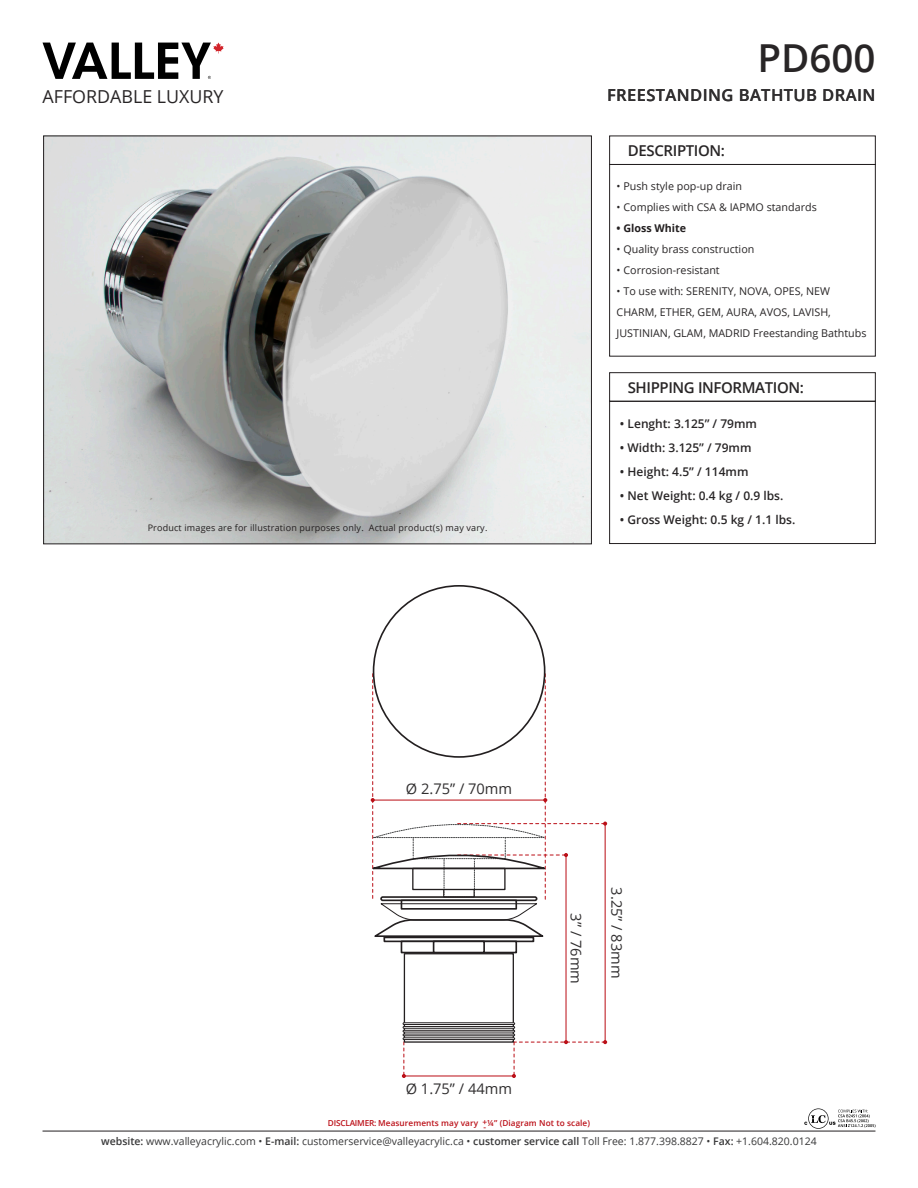
<style>
.page{position:relative;width:918px;height:1188px;background:#fff}
.page>*{position:absolute;margin:0;border:0;box-sizing:border-box;transform-origin:0 0}
.t1{font:600 38.55px "Open Sans";color:#282526}
.t2{font:17.85px "Open Sans";color:#282526}
.t3{font:600 16.5px "Open Sans";letter-spacing:.025em;color:#312f30}
.t4{font:600 15px "Open Sans";letter-spacing:-.025em;color:#282526}
.t5{font:14.7px "Open Sans";color:#312f30}
.t6{font:600 12px "Open Sans";color:#282526}
.t7{font:10.8px "Open Sans";color:#282526}
.t8{font:700 10.8px "Open Sans";color:#231f20}
.t9{font:10.5px "Open Sans";color:#383839}
.t10{font:9px "Open Sans";letter-spacing:.02em;color:#231f20}
.t11{font:600 8.25px "Open Sans";letter-spacing:.01em;color:#bb1018}
.s1{font-weight:600}
</style>
<div class="page">
<hr style="left:43px;top:1131px;width:832px;height:1px;background:#231f20">
<svg style="left:43px;top:43px;width:181px;height:36px"></svg>
<svg style="left:804px;top:1108px;width:72px;height:21px"></svg>
<div style="left:609px;top:372px;width:267px;height:30px;border:1px solid #231f20"></div>
<div style="left:609px;top:401px;width:267px;height:143px;border:1px solid #231f20"></div>
<img style="left:45px;top:138px;width:545px;height:404px">
<div style="left:609px;top:164px;width:267px;height:193px;border:1px solid #231f20"></div>
<div style="left:609px;top:136px;width:267px;height:29px;border:1px solid #231f20"></div>
<hr style="left:404px;top:1075px;width:110px;height:1px;background:#bb1018">
<svg style="left:402px;top:1042px;width:4px;height:36px"></svg>
<hr style="left:566px;top:855px;width:1px;height:187px;background:#bb1018">
<hr style="left:605px;top:824px;width:1px;height:218px;background:#bb1018">
<svg style="left:512px;top:1040px;width:95px;height:38px"></svg>
<div style="left:404px;top:953px;width:110px;height:90px;border:1px solid #231f20"></div>
<div style="left:403px;top:1023px;width:112px;height:2px;border:1px solid #231f20"></div>
<div style="left:403px;top:1026px;width:112px;height:3px;border:1px solid #231f20"></div>
<div style="left:403px;top:1030px;width:112px;height:2px;border:1px solid #231f20"></div>
<div style="left:403px;top:1034px;width:112px;height:2px;border:1px solid #231f20"></div>
<div style="left:403px;top:1038px;width:112px;height:2px;border:1px solid #231f20"></div>
<div style="left:383px;top:937px;width:151px;height:5px;border:2px solid #231f20"></div>
<div style="left:401px;top:941px;width:116px;height:12px;border:2px solid #231f20"></div>
<svg style="left:370px;top:674px;width:237px;height:264px"></svg>
<div style="left:433px;top:941px;width:52px;height:12px;border:2px solid #231f20"></div>
<h2 class="t2" style="left:43px;top:84px;width:183px">AFFORDABLE LUXURY</h2>
<p class="t10" style="left:148px;top:522px;width:341px">Product images are for illustration purposes only. Actual product(s) may vary.</p>
<p class="t1" style="left:757px;top:32px;width:120px">PD600</p>
<p class="t3" style="left:607px;top:83px;width:270px">FREESTANDING BATHTUB DRAIN</p>
<p class="t4" style="left:628px;top:140px;width:99px">DESCRIPTION:</p>
<p class="t7" style="left:617px;top:178px;width:127px">• Push style pop-up drain</p>
<p class="t7" style="left:617px;top:199px;width:202px">• Complies with CSA &amp; IAPMO standards</p>
<p class="t8" style="left:617px;top:220px;width:71px">• Gloss White</p>
<p class="t7" style="left:617px;top:241px;width:139px">• Quality brass construction</p>
<p class="t7" style="left:617px;top:262px;width:105px">• Corrosion-resistant</p>
<p class="t7" style="left:617px;top:283px;width:215px">• To use with: SERENITY, NOVA, OPES, NEW</p>
<p class="t7" style="left:617px;top:304px;width:216px">CHARM, ETHER, GEM, AURA, AVOS, LAVISH,</p>
<p class="t7" style="left:617px;top:325px;width:251px">JUSTINIAN, GLAM, MADRID Freestanding Bathtubs</p>
<p class="t4" style="left:628px;top:377px;width:178px">SHIPPING INFORMATION:</p>
<p class="t6" style="left:620px;top:416px;width:139px">• Lenght: 3.125” / 79mm</p>
<p class="t6" style="left:620px;top:440px;width:133px">• Width: 3.125” / 79mm</p>
<p class="t6" style="left:620px;top:464px;width:130px">• Height: 4.5” / 114mm</p>
<p class="t6" style="left:620px;top:488px;width:165px">• Net Weight: 0.4 kg / 0.9 lbs.</p>
<p class="t6" style="left:620px;top:512px;width:177px">• Gross Weight: 0.5 kg / 1.1 lbs.</p>
<p class="t5" style="left:406px;top:779px;width:108px">Ø 2.75” / 70mm</p>
<p class="t5" style="left:586px;top:913px;width:72px;rotate:90deg">3” / 76mm</p>
<p class="t5" style="left:627px;top:887px;width:93px;rotate:90deg">3.25” / 83mm</p>
<p class="t5" style="left:406px;top:1079px;width:108px">Ø 1.75” / 44mm</p>
<p class="t11" style="left:483px;top:1116px;width:6px">+</p>
<p class="t11" style="left:328px;top:1118px;width:264px">DISCLAIMER: Measurements may vary ¼” (Diagram Not to scale)</p>
<p class="t11" style="left:484px;top:1121px;width:4px">-</p>
<p class="t9" style="left:101px;top:1134px;width:717px"><span class="s1">website:</span> www.valleyacrylic.com • <span class="s1">E-mail:</span> customerservice@valleyacrylic.ca • <span class="s1">customer service call</span> Toll Free: 1.877.398.8827 • <span class="s1">Fax:</span> +1.604.820.0124</p>
</div>
